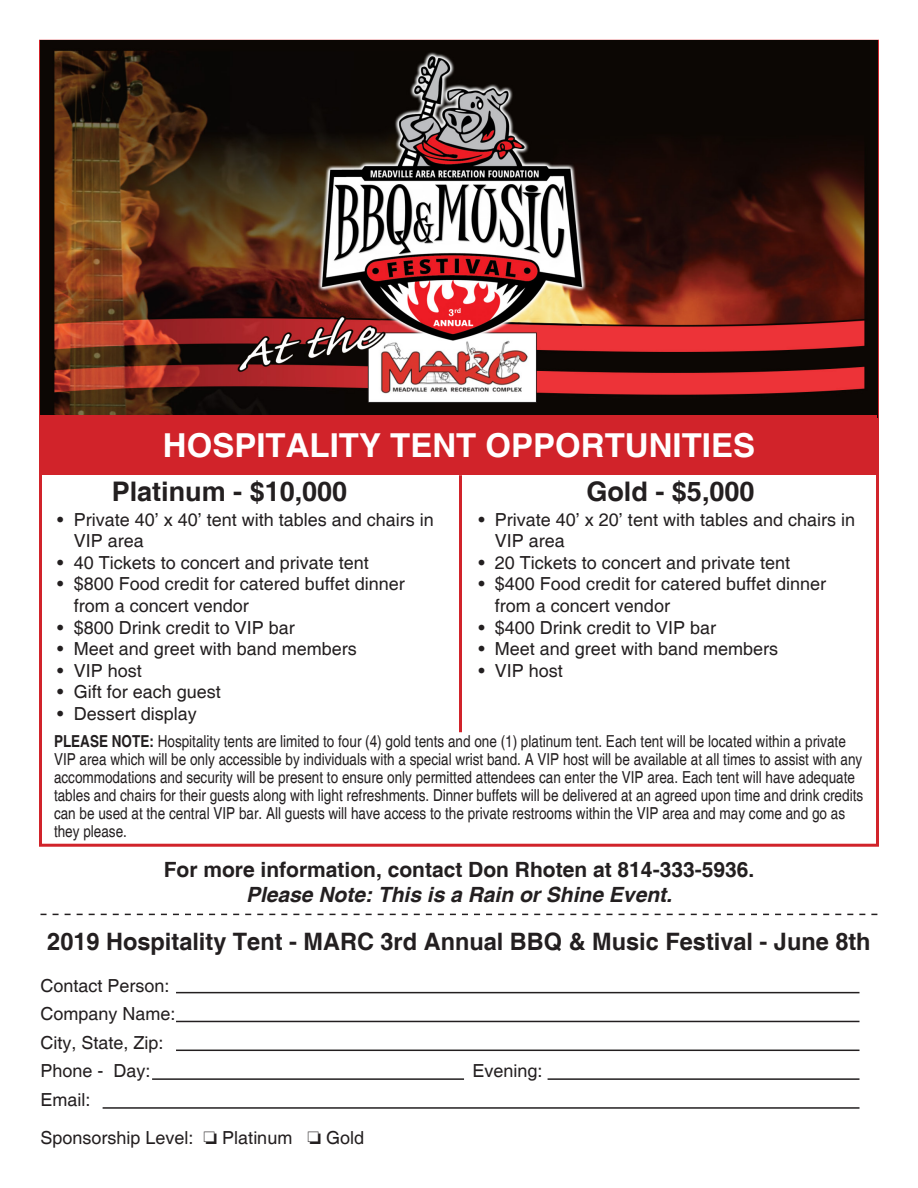
<style>
.page{position:relative;width:918px;height:1188px;background:#fff}
.page>*{position:absolute;margin:0;border:0;box-sizing:border-box;transform-origin:0 0}
.t1{font:700 33px "Helvetica";color:#fff}
.t2{font:700 27px "Helvetica";color:#231f20}
.t3{font:700 24px "Helvetica";color:#231f20}
.t4{font:700 21px "Helvetica";color:#231f20}
.t5{font:italic 700 21px "Helvetica";color:#231f20}
.t6{font:18px "Helvetica";color:#231f20}
.t7{font:condensed 16.5px/18px "Helvetica";color:#231f20}
.s1{font-weight:700}
</style>
<div class="page">
<img style="left:40px;top:40px;width:838px;height:376px">
<div style="left:40px;top:416px;width:838px;height:59px;background:#d1232a"></div>
<svg style="left:40px;top:914px;width:838px;height:1px"></svg>
<hr style="left:459px;top:475px;width:3px;height:257px;background:#d1232a">
<hr style="left:176px;top:992px;width:684px;height:1px;background:#231f20">
<hr style="left:176px;top:1021px;width:684px;height:1px;background:#231f20">
<hr style="left:176px;top:1050px;width:684px;height:1px;background:#231f20">
<hr style="left:548px;top:1078px;width:312px;height:2px;background:#231f20">
<hr style="left:103px;top:1107px;width:757px;height:2px;background:#231f20">
<hr style="left:152px;top:1078px;width:312px;height:2px;background:#231f20">
<p class="t1" style="left:163px;top:425px;width:594px">HOSPITALITY TENT OPPORTUNITIES</p>
<p class="t2" style="left:112px;top:475px;width:237px">Platinum - $10,000</p>
<p class="t2" style="left:586px;top:475px;width:170px">Gold - $5,000</p>
<p class="t6" style="left:57px;top:509px;width:378px">• Private 40’ x 40’ tent with tables and chairs in</p>
<p class="t6" style="left:74px;top:530px;width:72px">VIP area</p>
<p class="t6" style="left:57px;top:552px;width:313px">• 40 Tickets to concert and private tent</p>
<p class="t6" style="left:57px;top:574px;width:349px">• $800 Food credit for catered buffet dinner</p>
<p class="t6" style="left:74px;top:595px;width:177px">from a concert vendor</p>
<p class="t6" style="left:57px;top:617px;width:239px">• $800 Drink credit to VIP bar</p>
<p class="t6" style="left:57px;top:638px;width:301px">• Meet and greet with band members</p>
<p class="t6" style="left:57px;top:660px;width:86px">• VIP host</p>
<p class="t6" style="left:57px;top:682px;width:165px">• Gift for each guest</p>
<p class="t6" style="left:57px;top:703px;width:141px">• Dessert display</p>
<p class="t6" style="left:478px;top:509px;width:378px">• Private 40’ x 20’ tent with tables and chairs in</p>
<p class="t6" style="left:495px;top:530px;width:72px">VIP area</p>
<p class="t6" style="left:478px;top:552px;width:313px">• 20 Tickets to concert and private tent</p>
<p class="t6" style="left:478px;top:574px;width:349px">• $400 Food credit for catered buffet dinner</p>
<p class="t6" style="left:495px;top:595px;width:177px">from a concert vendor</p>
<p class="t6" style="left:478px;top:617px;width:239px">• $400 Drink credit to VIP bar</p>
<p class="t6" style="left:478px;top:638px;width:301px">• Meet and greet with band members</p>
<p class="t6" style="left:478px;top:660px;width:86px">• VIP host</p>
<p class="t7" style="left:54px;top:733px;width:811px"><span class="s1">PLEASE NOTE:</span> Hospitality tents are limited to four (4) gold tents and one (1) platinum tent. Each tent will be located within a private VIP area which will be only accessible by individuals with a special wrist band. A VIP host will be available at all times to assist with any accommodations and security will be present to ensure only permitted attendees can enter the VIP area. Each tent will have adequate tables and chairs for their guests along with light refreshments. Dinner buffets will be delivered at an agreed upon time and drink credits can be used at the central VIP bar. All guests will have access to the private restrooms within the VIP area and may come and go as they please.</p>
<p class="t4" style="left:164px;top:857px;width:592px">For more information, contact Don Rhoten at 814-333-5936.</p>
<p class="t5" style="left:246px;top:882px;width:427px">Please Note: This is a Rain or Shine Event.</p>
<p class="t3" style="left:47px;top:927px;width:825px">2019 Hospitality Tent - MARC 3rd Annual BBQ &amp; Music Festival - June 8th</p>
<p class="t6" style="left:40px;top:975px;width:131px">Contact Person:</p>
<p class="t6" style="left:40px;top:1004px;width:137px">Company Name:</p>
<p class="t6" style="left:40px;top:1032px;width:125px">City, State, Zip:</p>
<p class="t6" style="left:40px;top:1061px;width:112px">Phone - Day:</p>
<p class="t6" style="left:472px;top:1061px;width:72px">Evening:</p>
<p class="t6" style="left:40px;top:1089px;width:52px">Email:</p>
<p class="t6" style="left:40px;top:1127px;width:325px">Sponsorship Level: □ Platinum □ Gold</p>
</div>
